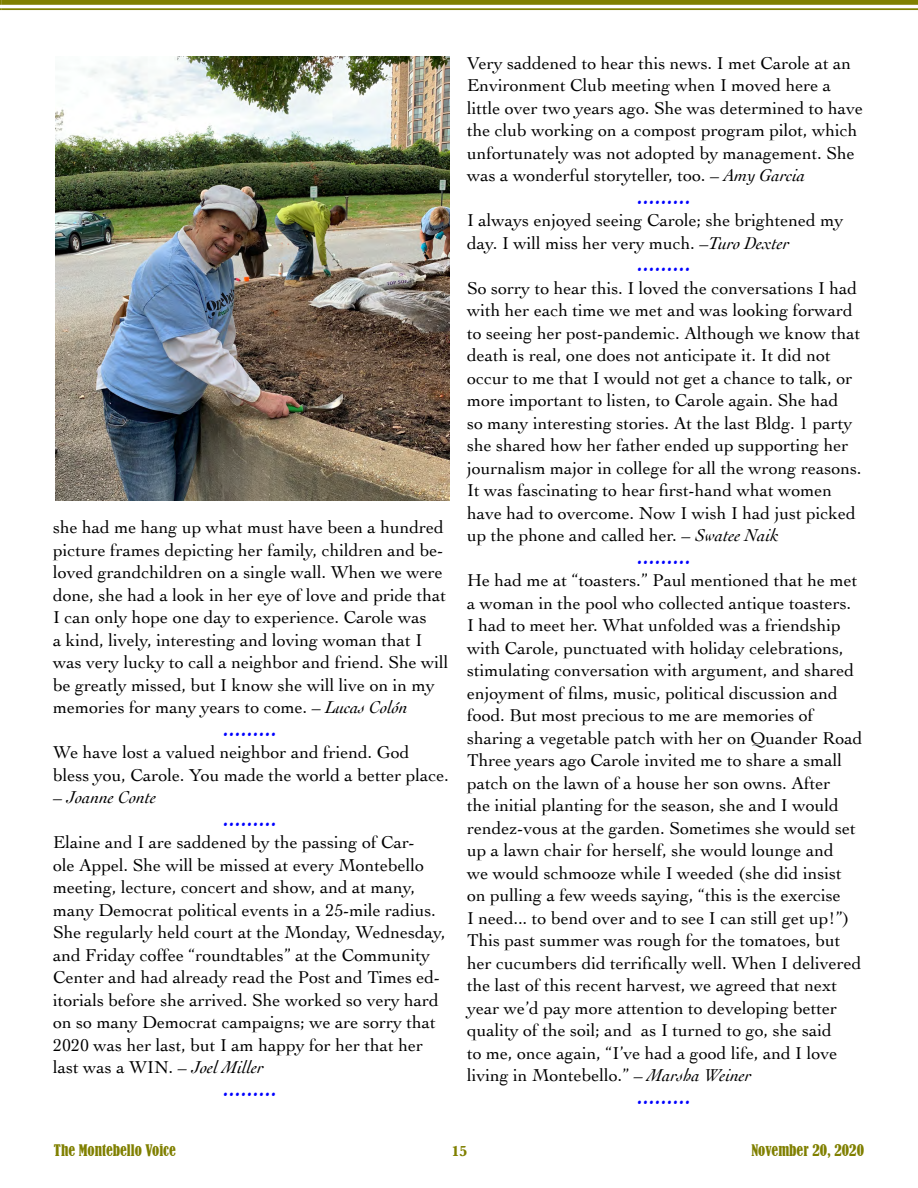
<style>
.page{position:relative;width:918px;height:1188px;background:#fff}
.page>*{position:absolute;margin:0;border:0;box-sizing:border-box;transform-origin:0 0}
.t1{font:italic 27px "Cochin";color:#00f}
.t2{font:18px/22.5px "Cochin";color:#000}
.t3{font:italic 18px "Cochin";color:#000}
.t4{font:condensed 15px "Bernard";color:#808000}
.t5{font:700 15px "Baskerville";color:#808000}
.s1{font-style:italic}
.s2{font-style:normal}
</style>
<div class="page">
<svg style="left:0;top:0;width:2px;height:10px"></svg>
<div style="left:2px;top:0;width:916px;height:5px;background:#808000"></div>
<hr style="left:2px;top:8px;width:916px;height:2px;background:#808000">
<img style="left:56px;top:56px;width:393px;height:445px">
<p class="t2" style="left:53px;top:515px;width:397px">she had me hang up what must have been a hundred picture frames depicting her family, children and be&shy;loved grandchildren on a single wall. When we were done, she had a look in her eye of love and pride that I can only hope one day to experience. Carole was<br>a kind, lively, interesting and loving woman that I was very lucky to call a neighbor and friend. She will be greatly missed, but I know she will live on in my memories for many years to come. – <span class="s1">Lucas Colón</span></p>
<h1 class="t1" style="left:224px;top:709px;width:55px">.........</h1>
<p class="t2" style="left:53px;top:740px;width:397px">We have lost a valued neighbor and friend. God bless you, Carole. You made the world a better place.</p>
<p class="t3" style="left:53px;top:785px;width:105px"><span class="s2">–</span> Joanne Conte</p>
<h1 class="t1" style="left:224px;top:799px;width:55px">.........</h1>
<p class="t2" style="left:53px;top:830px;width:394px">Elaine and I are saddened by the passing of Car-<br>ole Appel. She will be missed at every Montebello meeting, lecture, concert and show, and at many, many Democrat political events in a 25-mile radius.<br>She regularly held court at the Monday, Wednesday, and Friday coffee “roundtables” at the Community Center and had already read the Post and Times ed&shy;itorials before she arrived. She worked so very hard on so many Democrat campaigns; we are sorry that 2020 was her last, but I am happy for her that her last was a WIN. – <span class="s1">Joel Miller</span></p>
<h1 class="t1" style="left:224px;top:1069px;width:55px">.........</h1>
<p class="t2" style="left:467px;top:51px;width:397px">Very saddened to hear this news. I met Carole at an Environment Club meeting when I moved here a little over two years ago. She was determined to have the club working on a compost program pilot, which unfortunately was not adopted by management. She was a wonderful storyteller, too. – <span class="s1">Amy Garcia</span></p>
<h1 class="t1" style="left:638px;top:177px;width:55px">.........</h1>
<p class="t2" style="left:467px;top:208px;width:378px">I always enjoyed seeing Carole; she brightened my day. I will miss her very much. –<span class="s1">Turo Dexter</span></p>
<h1 class="t1" style="left:638px;top:244px;width:55px">.........</h1>
<p class="t2" style="left:467px;top:276px;width:396px">So sorry to hear this. I loved the conversations I had with her each time we met and was looking forward to seeing her post-pandemic. Although we know that death is real, one does not anticipate it. It did not occur to me that I would not get a chance to talk, or more important to listen, to Carole again. She had<br>so many interesting stories. At the last Bldg. 1 party she shared how her father ended up supporting her journalism major in college for all the wrong reasons.<br>It was fascinating to hear first-hand what women have had to overcome. Now I wish I had just picked up the phone and called her. – <span class="s1">Swatee Naik</span></p>
<h1 class="t1" style="left:638px;top:537px;width:55px">.........</h1>
<p class="t2" style="left:467px;top:568px;width:397px">He had me at “toasters.” Paul mentioned that he met a woman in the pool who collected antique toasters.<br>I had to meet her. What unfolded was a friendship with Carole, punctuated with holiday celebrations, stimulating conversation with argument, and shared enjoyment of films, music, political discussion and food. But most precious to me are memories of sharing a vegetable patch with her on Quander Road Three years ago Carole invited me to share a small patch on the lawn of a house her son owns. After<br>the initial planting for the season, she and I would rendez-vous at the garden. Sometimes she would set up a lawn chair for herself, she would lounge and<br>we would schmooze while I weeded (she did insist on pulling a few weeds saying, “this is the exercise<br>I need... to bend over and to see I can still get up!”)<br>This past summer was rough for the tomatoes, but her cucumbers did terrifically well. When I delivered the last of this recent harvest, we agreed that next year we’d pay more attention to developing better quality of the soil; and as I turned to go, she said<br>to me, once again, “I’ve had a good life, and I love living in Montebello.” – <span class="s1">Marsha Weiner</span></p>
<h1 class="t1" style="left:638px;top:1077px;width:55px">.........</h1>
<p class="t4" style="left:54px;top:1141px;width:123px">The Montebello Voice</p>
<p class="t5" style="left:451px;top:1140px;width:18px">15</p>
<p class="t4" style="left:751px;top:1141px;width:114px">November 20, 2020</p>
</div>
